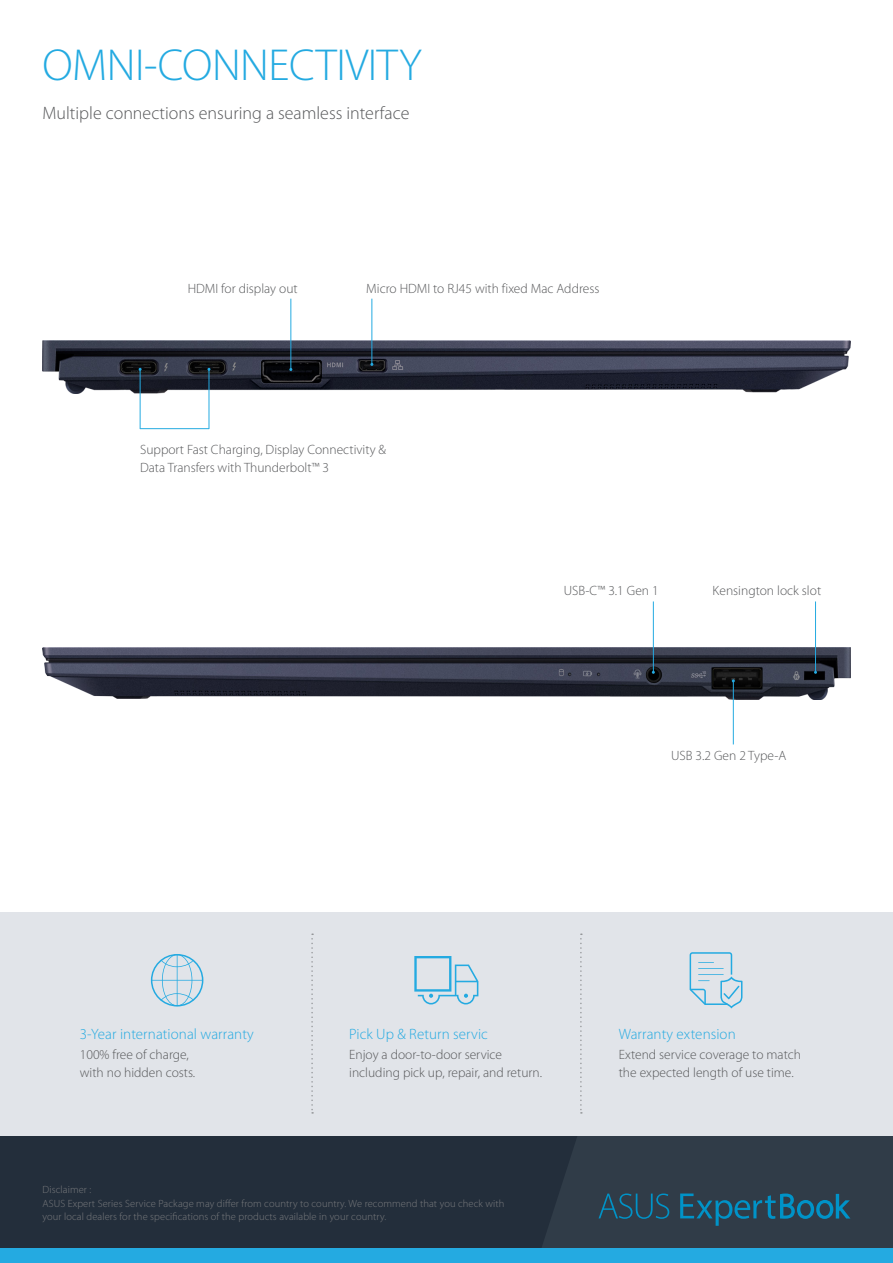
<style>
.page{position:relative;width:893px;height:1263px;background:#fff}
.page>*{position:absolute;margin:0;border:0;box-sizing:border-box;transform-origin:0 0}
.項目標題{font:300 45px "Myriad Pro";letter-spacing:-.01em;color:#24aae1}
.主標內文{font:300 18px "Myriad Pro";color:#57585a}
.圖示_Tagline{font:300 15px "Myriad Pro";letter-spacing:.005em;color:#24aae1}
.圖說文字{font:300 13.5px/18px "Myriad Pro";color:#57585a}
.Disclamer{font:300 10.5px/13.5px "Myriad Pro";letter-spacing:.01em;color:#787a7d}
</style>
<div class="page">
<div style="left:0;top:1135px;width:893px;height:128px;background:#232e3b"></div>
<svg style="left:533px;top:1135px;width:360px;height:113px;fill:#303c48"></svg>
<div style="left:0;top:1248px;width:893px;height:15px;background:#24aae1"></div>
<div style="left:0;top:912px;width:893px;height:223px;background:#e1e4e9"></div>
<svg style="left:311px;top:933px;width:2px;height:180px"></svg>
<svg style="left:580px;top:933px;width:2px;height:180px"></svg>
<img style="left:43px;top:341px;width:807px;height:52px">
<img style="left:43px;top:647px;width:807px;height:53px">
<hr style="left:815px;top:601px;width:1px;height:71px;background:#24aae1">
<hr style="left:653px;top:601px;width:1px;height:71px;background:#24aae1">
<hr style="left:290px;top:299px;width:1px;height:70px;background:#24aae1">
<hr style="left:371px;top:299px;width:1px;height:65px;background:#24aae1">
<hr style="left:140px;top:369px;width:1px;height:60px;background:#24aae1">
<hr style="left:209px;top:369px;width:1px;height:60px;background:#24aae1">
<hr style="left:733px;top:681px;width:1px;height:63px;background:#24aae1">
<svg style="left:151px;top:954px;width:52px;height:52px"></svg>
<svg style="left:414px;top:956px;width:64px;height:48px"></svg>
<svg style="left:690px;top:952px;width:52px;height:56px"></svg>
<hr style="left:140px;top:428px;width:69px;height:1px;background:#24aae1">
<svg style="left:680px;top:1193px;width:170px;height:33px"></svg>
<svg style="left:599px;top:1193px;width:70px;height:26px"></svg>
<p class="項目標題" style="left:43px;top:40px;width:381px">OMNI-CONNECTIVITY</p>
<p class="主標內文" style="left:43px;top:103px;width:368px">Multiple connections ensuring a seamless interface</p>
<p class="圖說文字" style="left:188px;top:279px;width:111px">HDMI for display out</p>
<p class="圖說文字" style="left:366px;top:279px;width:235px">Micro HDMI to RJ45 with fixed Mac Address</p>
<p class="圖說文字" style="left:140px;top:441px;width:248px">Support Fast Charging, Display Connectivity &amp;<br>Data Transfers with Thunderbolt™ 3</p>
<p class="圖說文字" style="left:564px;top:582px;width:96px">USB-C™ 3.1 Gen 1</p>
<p class="圖說文字" style="left:713px;top:582px;width:110px">Kensington lock slot</p>
<p class="圖說文字" style="left:671px;top:746px;width:117px">USB 3.2 Gen 2 Type-A</p>
<p class="圖示_Tagline" style="left:80px;top:1026px;width:176px">3-Year international warranty</p>
<p class="圖說文字" style="left:80px;top:1046px;width:117px">100% free of charge, with no hidden costs.</p>
<p class="圖示_Tagline" style="left:349px;top:1026px;width:140px">Pick Up &amp; Return servic</p>
<p class="圖說文字" style="left:349px;top:1046px;width:194px">Enjoy a door-to-door service including pick up, repair, and return.</p>
<p class="Disclamer" style="left:43px;top:1183px;width:50px">Disclaimer :</p>
<p class="Disclamer" style="left:43px;top:1197px;width:463px">ASUS Expert Series Service Package may differ from country to country. We recommend that you check with your local dealers for the specifications of the products available in your country.</p>
<p class="圖示_Tagline" style="left:619px;top:1026px;width:118px">Warranty extension</p>
<p class="圖說文字" style="left:619px;top:1046px;width:184px">Extend service coverage to match the expected length of use time.</p>
</div>
